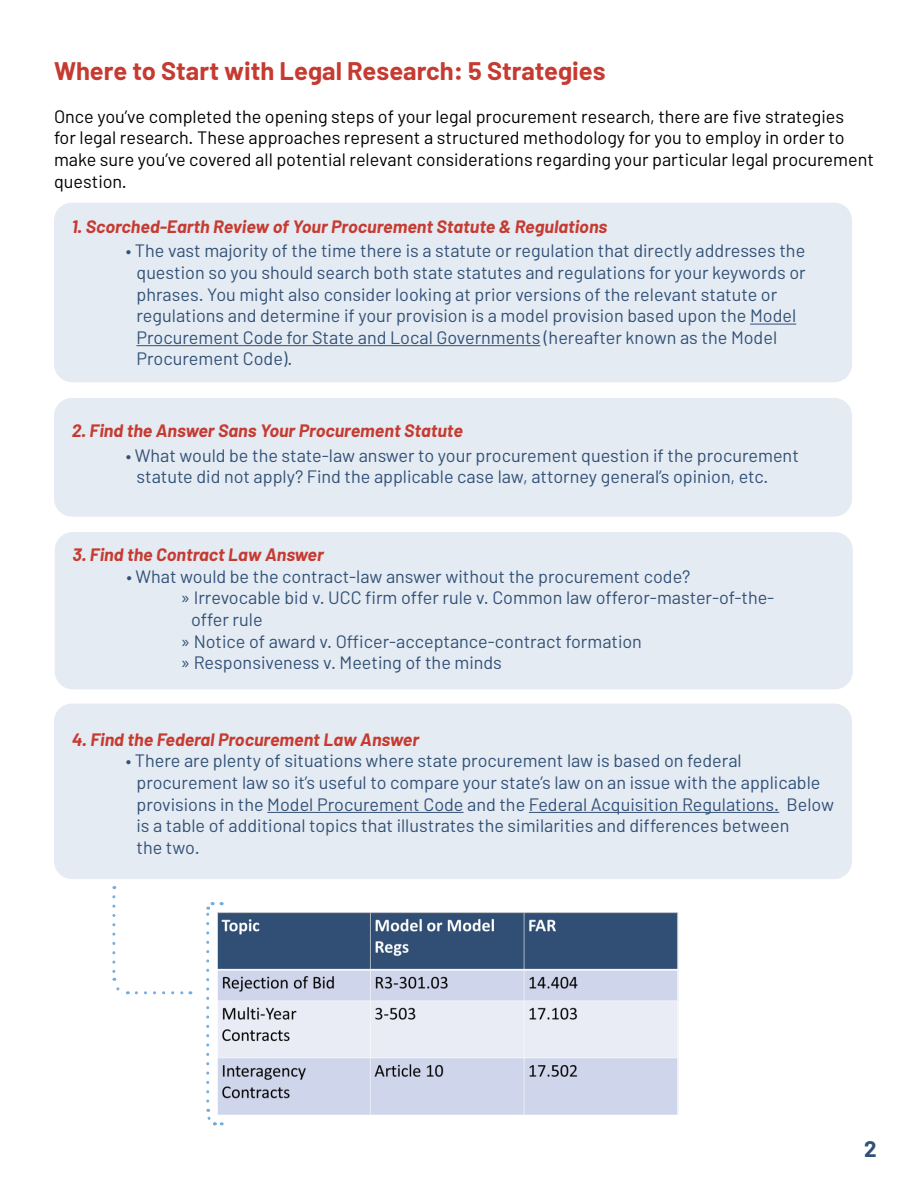
<style>
.page{position:relative;width:918px;height:1188px;background:#fff}
.page>*{position:absolute;margin:0;border:0;box-sizing:border-box;transform-origin:0 0}
.t1{font:700 25.5px "Barlow";color:#c63b31}
.t2{font:700 22.5px "Barlow";color:#325176}
.t3{font:18px/21.6px "Barlow";color:#325176}
.t4{font:18px/21.6px "Barlow";color:#000}
.t5{font:italic 700 18px "Barlow";color:#c63b31}
</style>
<div class="page">
<div style="left:54px;top:203px;width:798px;height:179px;background:#e5ebf3;border-radius:18px"></div>
<img style="left:218px;top:912px;width:461px;height:203px">
<hr style="left:750px;top:324px;width:46px;height:1px;background:#325176">
<hr style="left:136px;top:345px;width:404px;height:1px;background:#325176">
<div style="left:54px;top:398px;width:798px;height:119px;background:#e5ebf3;border-radius:18px"></div>
<div style="left:55px;top:532px;width:798px;height:157px;background:#e5ebf3;border-radius:18px"></div>
<div style="left:54px;top:704px;width:798px;height:175px;background:#e5ebf3;border-radius:18px"></div>
<hr style="left:267px;top:812px;width:197px;height:1px;background:#325176">
<hr style="left:529px;top:812px;width:250px;height:1px;background:#325176">
<svg style="left:112px;top:897px;width:16px;height:98px"></svg>
<svg style="left:136px;top:991px;width:55px;height:3px"></svg>
<svg style="left:206px;top:1109px;width:16px;height:16px"></svg>
<svg style="left:206px;top:902px;width:16px;height:199px"></svg>
<h1 class="t1" style="left:54px;top:54px;width:553px">Where to Start with Legal Research: 5 Strategies</h1>
<p class="t4" style="left:54px;top:105px;width:821px">Once you’ve completed the opening steps of your legal procurement research, there are five strategies<br>for legal research. These approaches represent a structured methodology for you to employ in order to make sure you’ve covered all potential relevant considerations regarding your particular legal procurement question.</p>
<p class="t5" style="left:72px;top:215px;width:537px">1. Scorched-Earth Review of Your Procurement Statute &amp; Regulations</p>
<p class="t3" style="left:136px;top:240px;width:671px;text-indent:-11px">• The vast majority of the time there is a statute or regulation that directly addresses the question so you should search both state statutes and regulations for your keywords or phrases. You might also consider looking at prior versions of the relevant statute or regulations and determine if your provision is a model provision based upon the Model Procurement Code for State and Local Governments (hereafter known as the Model Procurement Code).</p>
<p class="t5" style="left:72px;top:420px;width:393px">2. Find the Answer Sans Your Procurement Statute</p>
<p class="t3" style="left:136px;top:444px;width:664px;text-indent:-11px">• What would be the state-law answer to your procurement question if the procurement statute did not apply? Find the applicable case law, attorney general’s opinion, etc.</p>
<p class="t5" style="left:72px;top:543px;width:253px">3. Find the Contract Law Answer</p>
<p class="t3" style="left:126px;top:565px;width:566px">• What would be the contract-law answer without the procurement code?</p>
<p class="t3" style="left:180px;top:587px;width:596px">» Irrevocable bid v. UCC firm offer rule v. Common law offeror-master-of-the-</p>
<p class="t3" style="left:191px;top:608px;width:73px">offer rule</p>
<p class="t3" style="left:180px;top:630px;width:463px">» Notice of award v. Officer-acceptance-contract formation</p>
<p class="t3" style="left:180px;top:651px;width:323px">» Responsiveness v. Meeting of the minds</p>
<p class="t5" style="left:72px;top:728px;width:349px">4. Find the Federal Procurement Law Answer</p>
<p class="t3" style="left:136px;top:750px;width:699px;text-indent:-11px">• There are plenty of situations where state procurement law is based on federal procurement law so it’s useful to compare your state’s law on an issue with the applicable provisions in the Model Procurement Code and the Federal Acquisition Regulations. Below is a table of additional topics that illustrates the similarities and differences between<br>the two.</p>
<p class="t2" style="left:864px;top:1134px;width:14px">2</p>
</div>
